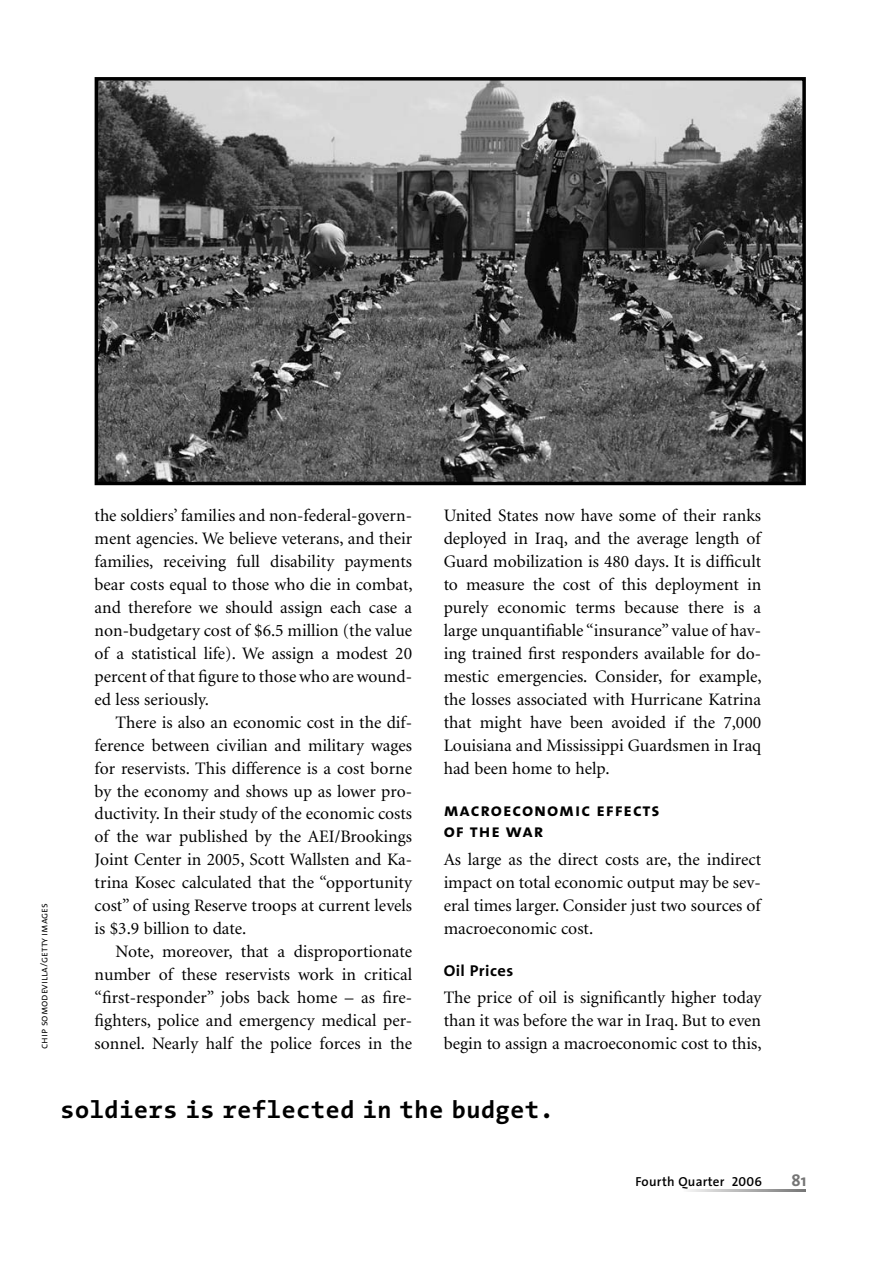
<style>
.page{position:relative;width:883px;height:1261px;background:#fff}
.page>*{position:absolute;margin:0;border:0;box-sizing:border-box;transform-origin:0 0}
.t1{font:700 24.5px "The Sans Mono";color:#000}
.t2{font:18.38px/21px "The Sans Bold Caps";letter-spacing:.05em;color:#000}
.t3{font:17.5px/22.9px "Minion";color:#000;text-align:justify}
.t4{font:700 16.62px "The Sans";color:#757575}
.t5{font:700 15.75px "The Sans";letter-spacing:.025em;color:#000;scale:1.05 1}
.t6{font:600 13.12px "The Sans";letter-spacing:.02em;color:#000}
.t7{font:10.5px "The Sans Semi Light Caps";color:#000}
.s1{font-family:"The Sans Semi Bold Caps";font-weight:400}
</style>
<div class="page">
<img style="left:99px;top:82px;width:701px;height:398px">
<div style="left:94px;top:77px;width:711px;height:408px;border:4px solid #000"></div>
<p class="t7" style="left:38px;top:1048px;width:147px;rotate:-90deg">chip somodevilla/getty images</p>
<p class="t3" style="left:94px;top:505px;width:319px">the soldiers’ families and non-federal-govern&shy;ment agencies. We believe veterans, and their families, receiving full disability payments bear costs equal to those who die in combat, and therefore we should assign each case a non-budgetary cost of $6.5 million (the value of a statistical life). We assign a modest 20 percent of that figure to those who are wound&shy;ed less seriously.</p>
<p class="t3" style="left:94px;top:712px;width:319px;text-indent:21px">There is also an economic cost in the dif&shy;ference between civilian and military wages for reservists. This difference is a cost borne by the economy and shows up as lower pro&shy;ductivity. In their study of the economic costs of the war published by the AEI/Brookings Joint Center in 2005, Scott Wallsten and Ka&shy;trina Kosec calculated that the “opportunity cost” of using Reserve troops at current levels is $3.9 billion to date.</p>
<p class="t3" style="left:94px;top:941px;width:319px;text-indent:21px">Note, moreover, that a disproportionate number of these reservists work in critical “first-responder” jobs back home – as fire&shy;fighters, police and emergency medical per&shy;sonnel. Nearly half the police forces in the</p>
<p class="t3" style="left:443px;top:505px;width:319px">United States now have some of their ranks deployed in Iraq, and the average length of Guard mobilization is 480 days. It is difficult to measure the cost of this deployment in purely economic terms because there is a large unquantifiable “insurance” value of hav&shy;ing trained first responders available for do&shy;mestic emergencies. Consider, for example, the losses associated with Hurricane Katrina that might have been avoided if the 7,000<br>Louisiana and Mississippi Guardsmen in Iraq had been home to help.</p>
<p class="t2" style="left:443px;top:798px;width:217px">macroeconomic effects of the war</p>
<p class="t3" style="left:443px;top:849px;width:319px">As large as the direct costs are, the indirect impact on total economic output may be sev&shy;eral times larger. Consider just two sources of macroeconomic cost.</p>
<p class="t5" style="left:443px;top:962px;width:68px">Oil Prices</p>
<p class="t3" style="left:443px;top:987px;width:319px">The price of oil is significantly higher today than it was before the war in Iraq. But to even begin to assign a macroeconomic cost to this,</p>
<h1 class="t1" style="left:60px;top:1096px;width:495px">soldiers is reflected in the budget.</h1>
<p class="t6" style="left:635px;top:1176px;width:128px">Fourth Quarter <span class="s1">2006</span></p>
<p class="t4" style="left:791px;top:1171px;width:16px">81</p>
</div>
